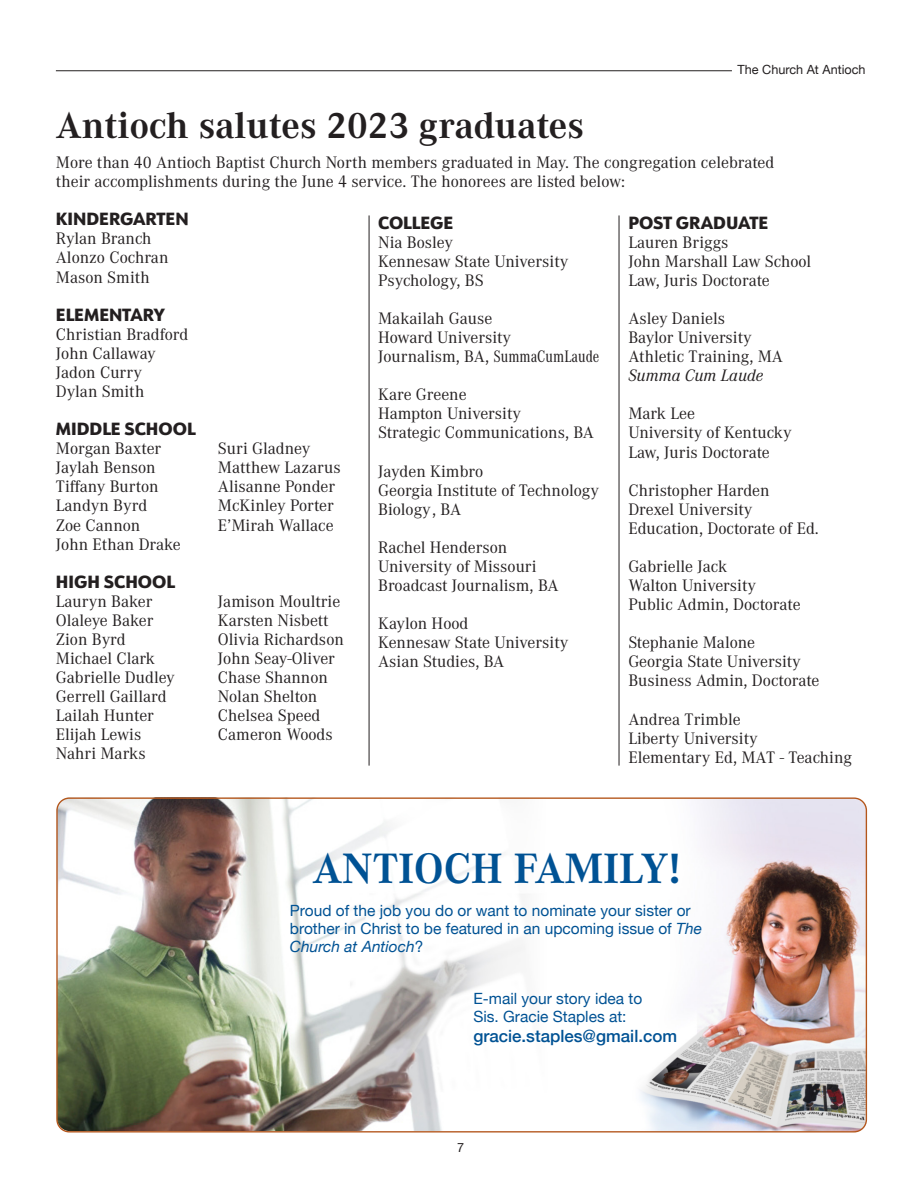
<style>
.page{position:relative;width:919px;height:1187px;background:#fff}
.page>*{position:absolute;margin:0;border:0;box-sizing:border-box;transform-origin:0 0}
.t1{font:700 43.95px "Corporate A Pro";color:#005294}
.t2{font:700 38.25px "Corporate A Pro";color:#231f20}
.t3{font:17.25px "Corporate A Pro";color:#231f20}
.t4{font:800 17.25px "URW Form";color:#231f20}
.t5{font:italic 17.25px "Corporate A Pro";color:#231f20}
.t6{font:500 16.95px "Helvetica Neue";color:#005294}
.t7{font:15.45px/18.3px "Helvetica Neue";color:#005294}
.t8{font:12.6px "Helvetica Neue";color:#231f20}
.s1{font-family:"Corporate A Cond Pro"}
.s2{font-style:italic}
</style>
<div class="page">
<hr style="left:56px;top:70px;width:676px;height:1px;background:#231f20">
<img style="left:58px;top:799px;width:467px;height:331px">
<hr style="left:618px;top:215px;width:1px;height:550px;background:#231f20">
<hr style="left:369px;top:215px;width:1px;height:550px;background:#231f20">
<img style="left:640px;top:799px;width:226px;height:332px">
<p class="t8" style="left:737px;top:61px;width:129px">The Church At Antioch</p>
<p class="t2" style="left:56px;top:99px;width:530px">Antioch salutes 2023 graduates</p>
<p class="t3" style="left:56px;top:150px;width:720px">More than 40 Antioch Baptist Church North members graduated in May. The congregation celebrated</p>
<p class="t3" style="left:56px;top:169px;width:570px">their accomplishments during the June 4 service. The honorees are listed below:</p>
<p class="t4" style="left:56px;top:207px;width:134px">KINDERGARTEN</p>
<p class="t3" style="left:56px;top:227px;width:97px">Rylan Branch</p>
<p class="t3" style="left:56px;top:246px;width:114px">Alonzo Cochran</p>
<p class="t3" style="left:56px;top:265px;width:95px">Mason Smith</p>
<p class="t4" style="left:56px;top:302px;width:110px">ELEMENTARY</p>
<p class="t3" style="left:56px;top:322px;width:134px">Christian Bradford</p>
<p class="t3" style="left:56px;top:341px;width:101px">John Callaway</p>
<p class="t3" style="left:56px;top:360px;width:88px">Jadon Curry</p>
<p class="t3" style="left:56px;top:379px;width:90px">Dylan Smith</p>
<p class="t4" style="left:56px;top:416px;width:141px">MIDDLE SCHOOL</p>
<p class="t3" style="left:56px;top:437px;width:107px">Morgan Baxter</p>
<p class="t3" style="left:218px;top:437px;width:94px">Suri Gladney</p>
<p class="t3" style="left:56px;top:456px;width:101px">Jaylah Benson</p>
<p class="t3" style="left:218px;top:456px;width:124px">Matthew Lazarus</p>
<p class="t3" style="left:56px;top:475px;width:104px">Tiffany Burton</p>
<p class="t3" style="left:218px;top:475px;width:119px">Alisanne Ponder</p>
<p class="t3" style="left:56px;top:494px;width:93px">Landyn Byrd</p>
<p class="t3" style="left:218px;top:494px;width:117px">McKinley Porter</p>
<p class="t3" style="left:56px;top:513px;width:86px">Zoe Cannon</p>
<p class="t3" style="left:218px;top:513px;width:117px">E’Mirah Wallace</p>
<p class="t3" style="left:56px;top:532px;width:126px">John Ethan Drake</p>
<p class="t4" style="left:56px;top:569px;width:121px">HIGH SCHOOL</p>
<p class="t3" style="left:56px;top:589px;width:98px">Lauryn Baker</p>
<p class="t3" style="left:218px;top:589px;width:124px">Jamison Moultrie</p>
<p class="t3" style="left:56px;top:608px;width:99px">Olaleye Baker</p>
<p class="t3" style="left:218px;top:608px;width:112px">Karsten Nisbett</p>
<p class="t3" style="left:56px;top:627px;width:71px">Zion Byrd</p>
<p class="t3" style="left:218px;top:627px;width:127px">Olivia Richardson</p>
<p class="t3" style="left:56px;top:646px;width:101px">Michael Clark</p>
<p class="t3" style="left:218px;top:646px;width:118px">John Seay-Oliver</p>
<p class="t3" style="left:56px;top:665px;width:120px">Gabrielle Dudley</p>
<p class="t3" style="left:218px;top:665px;width:112px">Chase Shannon</p>
<p class="t3" style="left:56px;top:684px;width:112px">Gerrell Gaillard</p>
<p class="t3" style="left:218px;top:684px;width:101px">Nolan Shelton</p>
<p class="t3" style="left:56px;top:704px;width:99px">Lailah Hunter</p>
<p class="t3" style="left:218px;top:704px;width:104px">Chelsea Speed</p>
<p class="t3" style="left:56px;top:723px;width:87px">Elijah Lewis</p>
<p class="t3" style="left:218px;top:723px;width:116px">Cameron Woods</p>
<p class="t3" style="left:56px;top:742px;width:91px">Nahri Marks</p>
<p class="t4" style="left:378px;top:210px;width:77px">COLLEGE</p>
<p class="t3" style="left:378px;top:230px;width:76px">Nia Bosley</p>
<p class="t3" style="left:378px;top:249px;width:192px">Kennesaw State University</p>
<p class="t3" style="left:378px;top:268px;width:107px">Psychology, BS</p>
<p class="t3" style="left:378px;top:307px;width:116px">Makailah Gause</p>
<p class="t3" style="left:378px;top:326px;width:134px">Howard University</p>
<p class="t3" style="left:378px;top:345px;width:223px">Journalism, BA, <span class="s1">SummaCumLaude</span></p>
<p class="t3" style="left:378px;top:383px;width:90px">Kare Greene</p>
<p class="t3" style="left:378px;top:402px;width:144px">Hampton University</p>
<p class="t3" style="left:378px;top:421px;width:217px">Strategic Communications, BA</p>
<p class="t3" style="left:378px;top:459px;width:107px">Jayden Kimbro</p>
<p class="t3" style="left:378px;top:478px;width:222px">Georgia Institute of Technology</p>
<p class="t3" style="left:378px;top:497px;width:84px">Biology, BA</p>
<p class="t3" style="left:378px;top:535px;width:131px">Rachel Henderson</p>
<p class="t3" style="left:378px;top:554px;width:160px">University of Missouri</p>
<p class="t3" style="left:378px;top:573px;width:182px">Broadcast Journalism, BA</p>
<p class="t3" style="left:378px;top:612px;width:92px">Kaylon Hood</p>
<p class="t3" style="left:378px;top:631px;width:192px">Kennesaw State University</p>
<p class="t3" style="left:378px;top:650px;width:128px">Asian Studies, BA</p>
<p class="t4" style="left:628px;top:210px;width:142px">POST GRADUATE</p>
<p class="t3" style="left:628px;top:230px;width:102px">Lauren Briggs</p>
<p class="t3" style="left:628px;top:249px;width:184px">John Marshall Law School</p>
<p class="t3" style="left:628px;top:268px;width:143px">Law, Juris Doctorate</p>
<p class="t3" style="left:628px;top:307px;width:98px">Asley Daniels</p>
<p class="t3" style="left:628px;top:326px;width:125px">Baylor University</p>
<p class="t3" style="left:628px;top:345px;width:156px">Athletic Training, MA</p>
<p class="t5" style="left:628px;top:363px;width:136px">Summa Cum Laude</p>
<p class="t3" style="left:628px;top:402px;width:68px">Mark Lee</p>
<p class="t3" style="left:628px;top:421px;width:165px">University of Kentucky</p>
<p class="t3" style="left:628px;top:440px;width:143px">Law, Juris Doctorate</p>
<p class="t3" style="left:628px;top:478px;width:143px">Christopher Harden</p>
<p class="t3" style="left:628px;top:497px;width:126px">Drexel University</p>
<p class="t3" style="left:628px;top:516px;width:192px">Education, Doctorate of Ed.</p>
<p class="t3" style="left:628px;top:554px;width:100px">Gabrielle Jack</p>
<p class="t3" style="left:628px;top:573px;width:129px">Walton University</p>
<p class="t3" style="left:628px;top:592px;width:174px">Public Admin, Doctorate</p>
<p class="t3" style="left:628px;top:631px;width:128px">Stephanie Malone</p>
<p class="t3" style="left:628px;top:650px;width:174px">Georgia State University</p>
<p class="t3" style="left:628px;top:669px;width:193px">Business Admin, Doctorate</p>
<p class="t3" style="left:628px;top:707px;width:114px">Andrea Trimble</p>
<p class="t3" style="left:628px;top:726px;width:131px">Liberty University</p>
<p class="t3" style="left:628px;top:745px;width:225px">Elementary Ed, MAT - Teaching</p>
<p class="t1" style="left:312px;top:838px;width:370px">ANTIOCH FAMILY!</p>
<p class="t7" style="left:290px;top:901px;width:413px">Proud of the job you do or want to nominate your sister or brother in Christ to be featured in an upcoming issue of <span class="s2">The<br>Church at Antioch</span>?</p>
<p class="t7" style="left:473px;top:990px;width:170px">E-mail your story idea to</p>
<p class="t7" style="left:473px;top:1008px;width:155px">Sis. Gracie Staples at:</p>
<p class="t6" style="left:473px;top:1022px;width:205px">gracie.staples@gmail.com</p>
<p class="t8" style="left:457px;top:1138px;width:9px">7</p>
</div>
